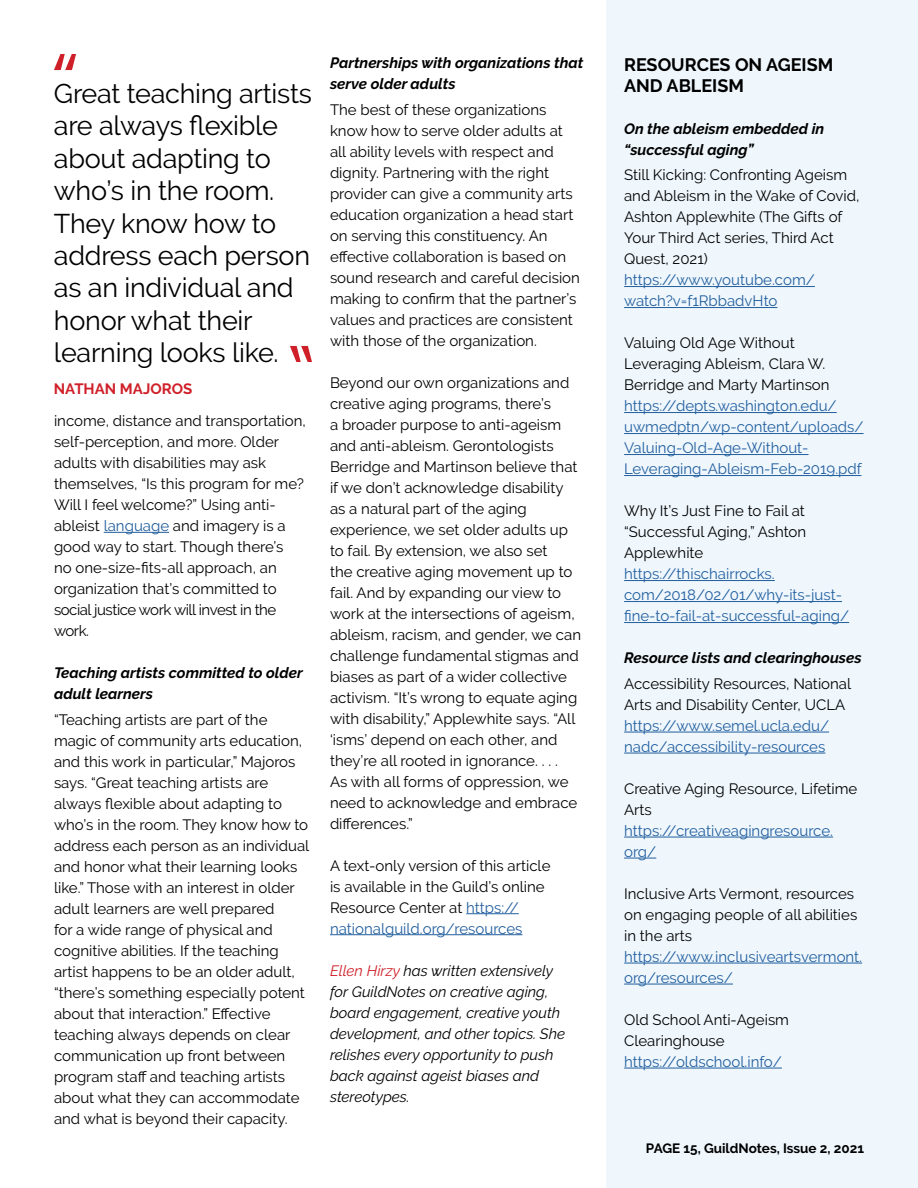
<style>
.page{position:relative;width:918px;height:1188px;background:#fff}
.page>*{position:absolute;margin:0;border:0;box-sizing:border-box;transform-origin:0 0}
.t1{font:27px/32.4px "Raleway";letter-spacing:-.01em;color:#000}
.t2{font:700 18px/21px "Raleway";color:#000}
.t3{font:15px/21px "Raleway";color:#000}
.t4{font:15px/21px "Raleway";color:#215e9e}
.t5{font:italic 15px/21px "Raleway";color:#000}
.t6{font:italic 700 15px/21px "Raleway";color:#000}
.t7{font:700 15px "Raleway";color:#cf202a}
.t8{font:700 13.5px "Raleway";color:#000}
.s1{color:#215e9e}
.s2{color:#cf202a}
</style>
<div class="page">
<hr style="left:104px;top:532px;width:65px;height:1px;background:#215e9e">
<hr style="left:466px;top:913px;width:53px;height:1px;background:#215e9e">
<hr style="left:330px;top:934px;width:193px;height:1px;background:#215e9e">
<div style="left:606px;top:0;width:312px;height:1188px;background:#eff7fd"></div>
<svg style="left:54px;top:54px;width:22px;height:16px"></svg>
<svg style="left:290px;top:346px;width:22px;height:16px"></svg>
<hr style="left:624px;top:286px;width:191px;height:1px;background:#215e9e">
<hr style="left:624px;top:307px;width:153px;height:1px;background:#215e9e">
<hr style="left:624px;top:412px;width:213px;height:1px;background:#215e9e">
<hr style="left:624px;top:433px;width:240px;height:1px;background:#215e9e">
<hr style="left:624px;top:454px;width:185px;height:1px;background:#215e9e">
<hr style="left:624px;top:475px;width:237px;height:1px;background:#215e9e">
<hr style="left:624px;top:580px;width:151px;height:1px;background:#215e9e">
<hr style="left:624px;top:601px;width:218px;height:1px;background:#215e9e">
<hr style="left:624px;top:622px;width:225px;height:1px;background:#215e9e">
<hr style="left:624px;top:732px;width:205px;height:1px;background:#215e9e">
<hr style="left:624px;top:753px;width:201px;height:1px;background:#215e9e">
<hr style="left:624px;top:837px;width:209px;height:1px;background:#215e9e">
<hr style="left:624px;top:858px;width:32px;height:1px;background:#215e9e">
<hr style="left:624px;top:963px;width:238px;height:1px;background:#215e9e">
<hr style="left:624px;top:984px;width:109px;height:1px;background:#215e9e">
<hr style="left:624px;top:1068px;width:158px;height:1px;background:#215e9e">
<p class="t1" style="left:54px;top:77px;width:259px">Great teaching artists are always flexible about adapting to who’s in the room.<br>They know how to address each person as an individual and honor what their learning looks like.</p>
<p class="t7" style="left:54px;top:380px;width:140px">NATHAN MAJOROS</p>
<p class="t3" style="left:54px;top:410px;width:253px">income, distance and transportation, self-perception, and more. Older adults with disabilities may ask themselves, “Is this program for me?<br>Will I feel welcome?” Using anti&shy;ableist <span class="s1">language</span> and imagery is a good way to start. Though there’s<br>no one-size-fits-all approach, an organization that’s committed to social justice work will invest in the work.</p>
<p class="t6" style="left:54px;top:662px;width:250px">Teaching artists committed to older adult learners</p>
<p class="t3" style="left:54px;top:709px;width:257px">“Teaching artists are part of the magic of community arts education, and this work in particular,” Majoros says. “Great teaching artists are always flexible about adapting to who’s in the room. They know how to address each person as an individual and honor what their learning looks like.” Those with an interest in older adult learners are well prepared<br>for a wide range of physical and cognitive abilities. If the teaching artist happens to be an older adult, “there’s something especially potent about that interaction.” Effective teaching always depends on clear communication up front between program staff and teaching artists about what they can accommodate and what is beyond their capacity.</p>
<p class="t6" style="left:330px;top:52px;width:255px">Partnerships with organizations that serve older adults</p>
<p class="t3" style="left:330px;top:99px;width:251px">The best of these organizations know how to serve older adults at all ability levels with respect and dignity. Partnering with the right provider can give a community arts education organization a head start on serving this constituency. An effective collaboration is based on sound research and careful decision making to confirm that the partner’s values and practices are consistent with those of the organization.</p>
<p class="t3" style="left:330px;top:372px;width:253px">Beyond our own organizations and creative aging programs, there’s<br>a broader purpose to anti-ageism and anti-ableism. Gerontologists Berridge and Martinson believe that if we don’t acknowledge disability as a natural part of the aging experience, we set older adults up to fail. By extension, we also set<br>the creative aging movement up to fail. And by expanding our view to work at the intersections of ageism, ableism, racism, and gender, we can challenge fundamental stigmas and biases as part of a wider collective activism. “It’s wrong to equate aging with disability,” Applewhite says. “All ‘isms’ depend on each other, and they’re all rooted in ignorance. . . .<br>As with all forms of oppression, we need to acknowledge and embrace differences.”</p>
<p class="t3" style="left:330px;top:855px;width:222px">A text-only version of this article is available in the Guild’s online<br>Resource Center at <span class="s1">https:// nationalguild.org/resources</span></p>
<p class="t5" style="left:330px;top:960px;width:237px"><span class="s2">Ellen Hirzy</span> has written extensively for GuildNotes on creative aging, board engagement, creative youth development, and other topics. She relishes every opportunity to push back against ageist biases and stereotypes.</p>
<p class="t2" style="left:624px;top:54px;width:211px">RESOURCES ON AGEISM<br>AND ABLEISM</p>
<p class="t6" style="left:624px;top:118px;width:202px">On the ableism embedded in “successful aging”</p>
<p class="t3" style="left:624px;top:165px;width:237px">Still Kicking: Confronting Ageism and Ableism in the Wake of Covid,<br>Ashton Applewhite (The Gifts of<br>Your Third Act series, Third Act<br>Quest, 2021)</p>
<p class="t4" style="left:624px;top:270px;width:192px">https://www.youtube.com/ watch?v=f1RbbadvHto</p>
<p class="t3" style="left:624px;top:333px;width:207px">Valuing Old Age Without<br>Leveraging Ableism, Clara W.<br>Berridge and Marty Martinson</p>
<p class="t4" style="left:624px;top:396px;width:241px">https://depts.washington.edu/ uwmedptn/wp-content/uploads/ Valuing-Old-Age-Without-Leveraging-Ableism-Feb-2019.pdf</p>
<p class="t3" style="left:624px;top:501px;width:184px;text-align:justify">Why It’s Just Fine to Fail at “Successful Aging,” Ashton Applewhite</p>
<p class="t4" style="left:624px;top:564px;width:226px">https://thischairrocks. com/2018/02/01/why-its-just&shy;fine-to-fail-at-successful-aging/</p>
<p class="t6" style="left:624px;top:648px;width:239px">Resource lists and clearinghouses</p>
<p class="t3" style="left:624px;top:673px;width:229px">Accessibility Resources, National<br>Arts and Disability Center, UCLA</p>
<p class="t4" style="left:624px;top:715px;width:206px">https://www.semel.ucla.edu/ nadc/accessibility-resources</p>
<p class="t3" style="left:624px;top:778px;width:235px">Creative Aging Resource, Lifetime<br>Arts</p>
<p class="t4" style="left:624px;top:820px;width:210px">https://creativeagingresource. org/</p>
<p class="t3" style="left:624px;top:883px;width:235px">Inclusive Arts Vermont, resources on engaging people of all abilities in the arts</p>
<p class="t4" style="left:624px;top:946px;width:240px">https://www.inclusiveartsvermont. org/resources/</p>
<p class="t3" style="left:624px;top:1009px;width:166px">Old School Anti-Ageism<br>Clearinghouse</p>
<p class="t4" style="left:624px;top:1051px;width:159px">https://oldschool.info/</p>
<p class="t8" style="left:646px;top:1141px;width:220px">PAGE 15, GuildNotes, Issue 2, 2021</p>
</div>
